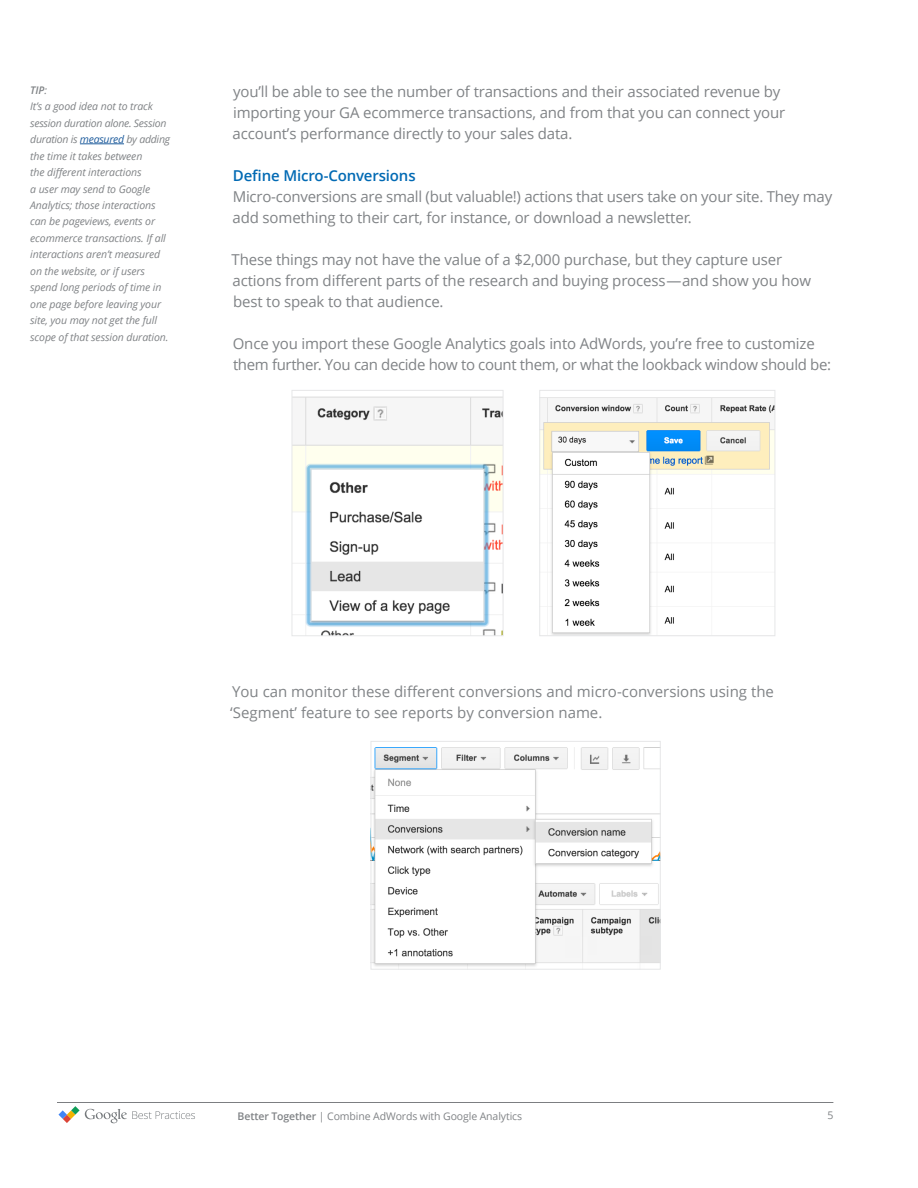
<style>
.page{position:relative;width:918px;height:1188px;background:#fff}
.page>*{position:absolute;margin:0;border:0;box-sizing:border-box;transform-origin:0 0}
.t1{font:15px/21px "Open Sans";letter-spacing:-.01em;color:#808386}
.t2{font:600 15px "Open Sans";letter-spacing:-.01em;color:#026ab4}
.t3{font:italic 10.5px/16.5px "Open Sans";letter-spacing:-.01em;color:#808386}
.t4{font:10.5px "Open Sans";letter-spacing:-.01em;color:#808386}
.s1{font-weight:600}
.s2{color:#215e9e}
</style>
<div class="page">
<hr style="left:57px;top:1102px;width:776px;height:1px;background:#7c7e81">
<svg style="left:58px;top:1106px;width:137px;height:17px"></svg>
<hr style="left:80px;top:144px;width:44px;height:1px;background:#215e9e">
<img style="left:294px;top:396px;width:207px;height:238px">
<div style="left:292px;top:390px;width:211px;height:246px;border:1px solid #e6e7e8"></div>
<img style="left:541px;top:397px;width:232px;height:237px">
<div style="left:539px;top:390px;width:236px;height:246px;border:1px solid #e6e7e8"></div>
<img style="left:373px;top:747px;width:286px;height:221px">
<div style="left:371px;top:741px;width:290px;height:229px;border:1px solid #e6e7e8"></div>
<p class="t3" style="left:30px;top:81px;width:141px"><span class="s1">TIP</span>:<br>It’s a good idea not to track session duration alone. Session duration is <span class="s2">measured</span> by adding the time it takes between<br>the different interactions<br>a user may send to Google<br>Analytics; those interactions can be pageviews, events or ecommerce transactions. If all interactions aren’t measured on the website, or if users spend long periods of time in one page before leaving your site, you may not get the full scope of that session duration.</p>
<p class="t1" style="left:233px;top:81px;width:554px">you’ll be able to see the number of transactions and their associated revenue by importing your GA ecommerce transactions, and from that you can connect your account’s performance directly to your sales data.</p>
<p class="t2" style="left:233px;top:165px;width:184px">Define Micro-Conversions</p>
<p class="t1" style="left:233px;top:186px;width:601px">Micro-conversions are small (but valuable!) actions that users take on your site. They may add something to their cart, for instance, or download a newsletter.</p>
<p class="t1" style="left:232px;top:249px;width:581px">These things may not have the value of a $2,000 purchase, but they capture user actions from different parts of the research and buying process—and show you how best to speak to that audience.</p>
<p class="t1" style="left:233px;top:333px;width:600px">Once you import these Google Analytics goals into AdWords, you’re free to customize them further. You can decide how to count them, or what the lookback window should be:</p>
<p class="t1" style="left:230px;top:681px;width:545px">You can monitor these different conversions and micro-conversions using the ‘Segment’ feature to see reports by conversion name.</p>
<p class="t4" style="left:238px;top:1109px;width:286px"><span class="s1">Better Together</span> | Combine AdWords with Google Analytics</p>
<p class="t4" style="left:827px;top:1108px;width:8px">5</p>
</div>
